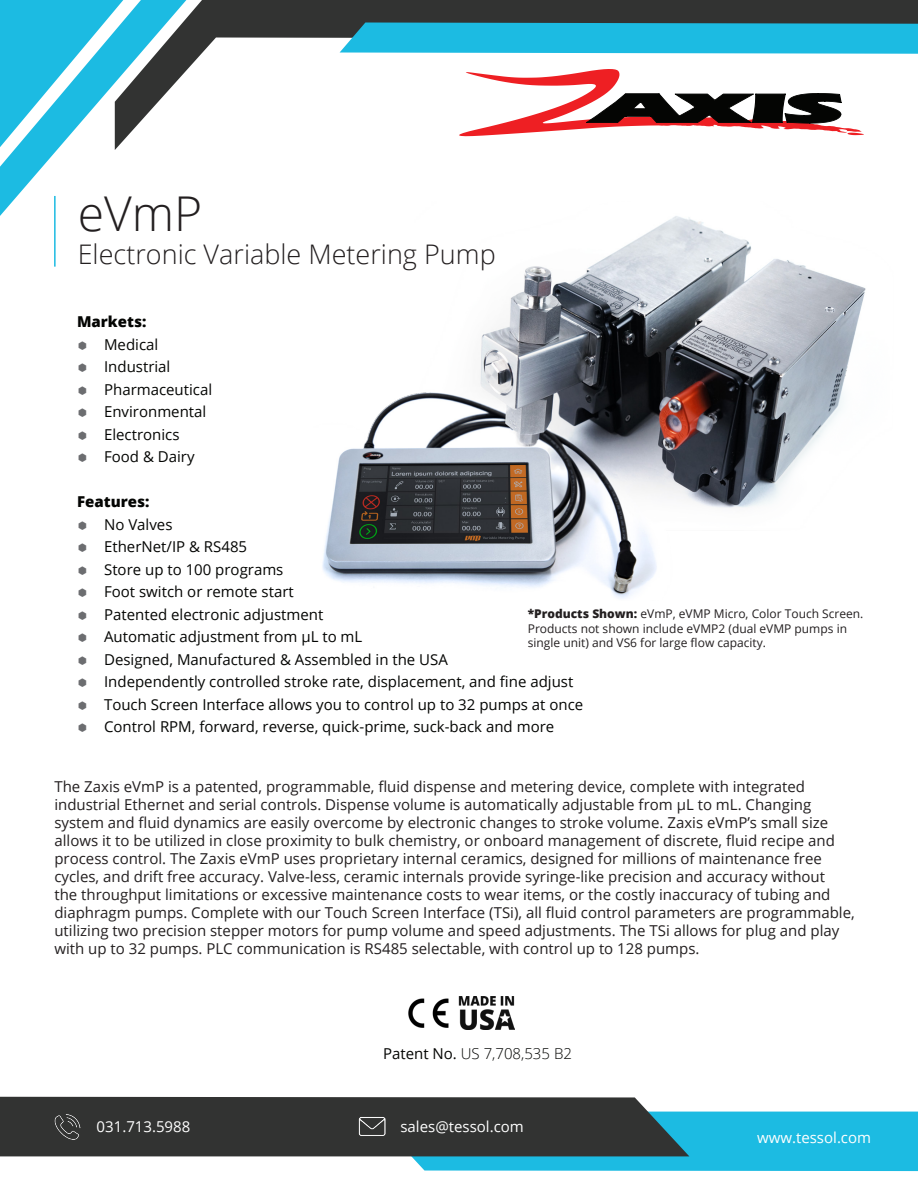
<style>
.page{position:relative;width:918px;height:1188px;background:#fff}
.page>*{position:absolute;margin:0;border:0;box-sizing:border-box;transform-origin:0 0}
.t1{font:300 48px "Open Sans";color:#231f20}
.t2{font:300 27px "Open Sans";color:#231f20}
.t3{font:15px/18px "Open Sans";color:#231f20}
.t4{font:15px "Open Sans";color:#040503}
.t5{font:15px "Open Sans";color:#fff}
.t6{font:300 15px "Open Sans";color:#040503}
.t7{font:800 15px "Open Sans";color:#040503}
.t8{font:12px/14.4px "Open Sans";color:#231f20}
.s1{font-weight:800}
.s2{font-weight:400}
</style>
<div class="page">
<img style="left:322px;top:216px;width:544px;height:383px">
<hr style="left:54px;top:196px;width:2px;height:71px;background:#1cbbe2">
<img style="left:459px;top:997px;width:56px;height:32px">
<img style="left:408px;top:996px;width:51px;height:32px">
<svg style="left:0;top:0;width:115px;height:216px"></svg>
<svg style="left:115px;top:0;width:803px;height:150px"></svg>
<svg style="left:459px;top:69px;width:405px;height:67px"></svg>
<svg style="left:340px;top:22px;width:578px;height:32px;background:#24b6da"></svg>
<svg style="left:0;top:1097px;width:918px;height:74px;background:#4b7782"></svg>
<img style="left:54px;top:1113px;width:27px;height:27px">
<img style="left:358px;top:1113px;width:28px;height:27px">
<p class="t1" style="left:78px;top:181px;width:126px">eVmP</p>
<p class="t2" style="left:78px;top:235px;width:420px">Electronic Variable Metering Pump</p>
<p class="t7" style="left:77px;top:310px;width:71px">Markets:</p>
<p class="t4" style="left:104px;top:334px;width:56px">Medical</p>
<p class="t4" style="left:104px;top:356px;width:68px">Industrial</p>
<p class="t4" style="left:104px;top:379px;width:110px">Pharmaceutical</p>
<p class="t4" style="left:104px;top:401px;width:104px">Environmental</p>
<p class="t4" style="left:104px;top:424px;width:77px">Electronics</p>
<p class="t4" style="left:104px;top:446px;width:92px">Food &amp; Dairy</p>
<p class="t7" style="left:77px;top:490px;width:74px">Features:</p>
<p class="t4" style="left:104px;top:514px;width:70px">No Valves</p>
<p class="t4" style="left:104px;top:536px;width:145px">EtherNet/IP &amp; RS485</p>
<p class="t4" style="left:104px;top:559px;width:181px">Store up to 100 programs</p>
<p class="t4" style="left:104px;top:581px;width:191px">Foot switch or remote start</p>
<p class="t4" style="left:104px;top:604px;width:221px">Patented electronic adjustment</p>
<p class="t4" style="left:104px;top:626px;width:260px">Automatic adjustment from μL to mL</p>
<p class="t4" style="left:104px;top:649px;width:345px">Designed, Manufactured &amp; Assembled in the USA</p>
<p class="t4" style="left:104px;top:671px;width:471px">Independently controlled stroke rate, displacement, and fine adjust</p>
<p class="t4" style="left:104px;top:694px;width:481px">Touch Screen Interface allows you to control up to 32 pumps at once</p>
<p class="t4" style="left:104px;top:716px;width:452px">Control RPM, forward, reverse, quick-prime, suck-back and more</p>
<p class="t8" style="left:528px;top:606px;width:337px"><span class="s1">*Products Shown:</span> eVmP, eVMP Micro, Color Touch Screen.<br>Products not shown include eVMP2 (dual eVMP pumps in single unit) and VS6 for large flow capacity.</p>
<p class="t3" style="left:54px;top:778px;width:802px">The Zaxis eVmP is a patented, programmable, fluid dispense and metering device, complete with integrated industrial Ethernet and serial controls. Dispense volume is automatically adjustable from μL to mL. Changing system and fluid dynamics are easily overcome by electronic changes to stroke volume. Zaxis eVmP’s small size allows it to be utilized in close proximity to bulk chemistry, or onboard management of discrete, fluid recipe and process control. The Zaxis eVmP uses proprietary internal ceramics, designed for millions of maintenance free cycles, and drift free accuracy. Valve-less, ceramic internals provide syringe-like precision and accuracy without<br>the throughput limitations or excessive maintenance costs to wear items, or the costly inaccuracy of tubing and diaphragm pumps. Complete with our Touch Screen Interface (TSi), all fluid control parameters are programmable, utilizing two precision stepper motors for pump volume and speed adjustments. The TSi allows for plug and play with up to 32 pumps. PLC communication is RS485 selectable, with control up to 128 pumps.</p>
<p class="t6" style="left:383px;top:1043px;width:190px"><span class="s2">Patent No.</span> US 7,708,535 B2</p>
<p class="t5" style="left:97px;top:1116px;width:95px">031.713.5988</p>
<p class="t5" style="left:400px;top:1116px;width:125px">sales@tessol.com</p>
<p class="t5" style="left:757px;top:1128px;width:116px">www.tessol.com</p>
</div>
